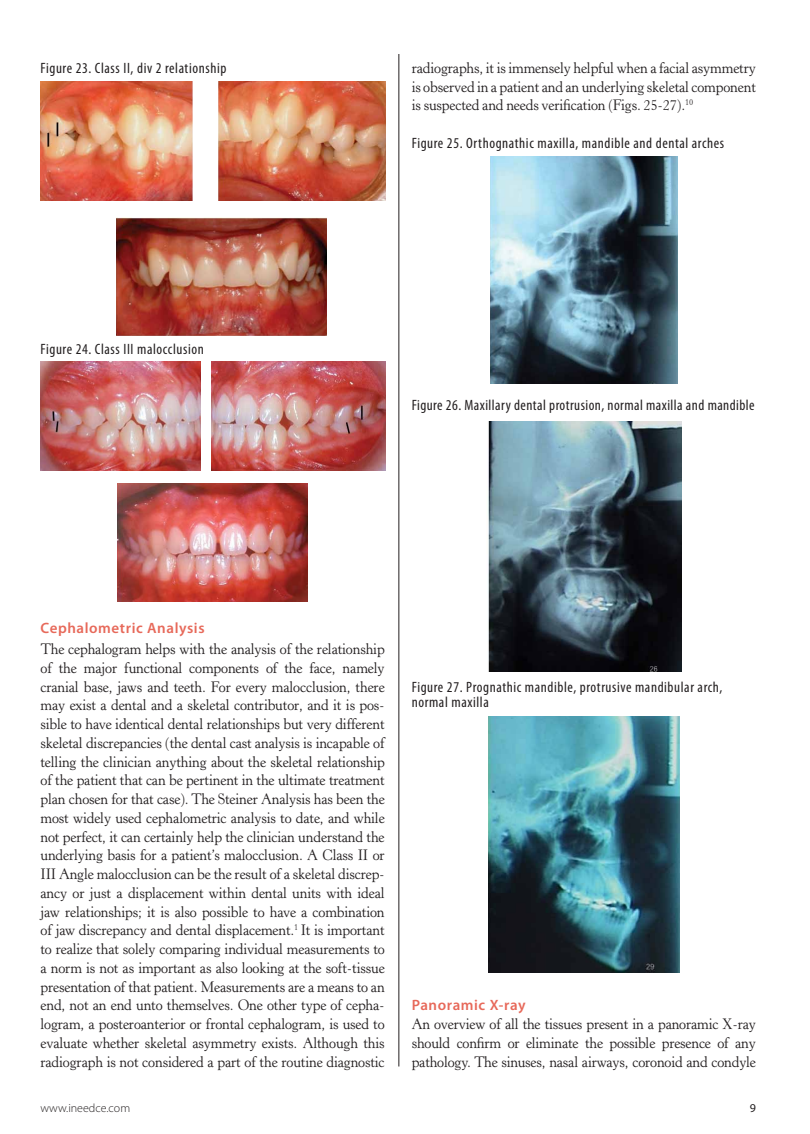
<style>
.page{position:relative;width:810px;height:1134px;background:#fff}
.page>*{position:absolute;margin:0;border:0;box-sizing:border-box;transform-origin:0 0}
.t1{font:15px/18.8px "Horley Old Style MT Std";letter-spacing:-.01em;color:#231f20;text-align:justify;scale:.95 1}
.t2{font:condensed 15px/15px "Myriad Pro";letter-spacing:.04em;color:#231f20}
.t3{font:600 15px "Myriad Pro";letter-spacing:.04em;color:#e7695a}
.t4{font:300 12px "Myriad Pro";color:#231f20}
.t5{font:12px "Myriad Pro";color:#231f20}
</style>
<div class="page">
<hr style="left:399px;top:54px;width:1px;height:1012px;background:#231f20">
<img style="left:40px;top:82px;width:152px;height:118px">
<img style="left:219px;top:82px;width:166px;height:118px">
<img style="left:117px;top:218px;width:209px;height:117px">
<img style="left:40px;top:362px;width:160px;height:108px">
<img style="left:212px;top:362px;width:173px;height:108px">
<img style="left:117px;top:483px;width:191px;height:119px">
<img style="left:490px;top:156px;width:188px;height:228px">
<img style="left:488px;top:422px;width:193px;height:250px">
<img style="left:488px;top:717px;width:191px;height:256px">
<p class="t2" style="left:40px;top:60px;width:187px">Figure 23. Class II, div 2 relationship</p>
<p class="t2" style="left:40px;top:341px;width:165px">Figure 24. Class III malocclusion</p>
<p class="t1" style="left:412px;top:59px;width:364px">radiographs, it is immensely helpful when a facial asymmetry is observed in a patient and an underlying skeletal component is suspected and needs verification (Figs. 25-27).<sup>10</sup></p>
<p class="t2" style="left:412px;top:135px;width:314px">Figure 25. Orthognathic maxilla, mandible and dental arches</p>
<p class="t2" style="left:412px;top:398px;width:344px">Figure 26. Maxillary dental protrusion, normal maxilla and mandible</p>
<p class="t3" style="left:40px;top:618px;width:166px">Cephalometric Analysis</p>
<p class="t1" style="left:40px;top:640px;width:364px">The cephalogram helps with the analysis of the relationship of the major functional components of the face, namely cranial base, jaws and teeth. For every malocclusion, there may exist a dental and a skeletal contributor, and it is pos&shy;sible to have identical dental relationships but very different skeletal discrepancies (the dental cast analysis is incapable of telling the clinician anything about the skeletal relationship of the patient that can be pertinent in the ultimate treatment plan chosen for that case). The Steiner Analysis has been the most widely used cephalometric analysis to date, and while not perfect, it can certainly help the clinician understand the underlying basis for a patient’s malocclusion. A Class II or III Angle malocclusion can be the result of a skeletal discrep&shy;ancy or just a displacement within dental units with ideal jaw relationships; it is also possible to have a combination of jaw discrepancy and dental displacement.<sup>1</sup> It is important to realize that solely comparing individual measurements to a norm is not as important as also looking at the soft-tissue presentation of that patient. Measurements are a means to an end, not an end unto themselves. One other type of cepha&shy;logram, a posteroanterior or frontal cephalogram, is used to evaluate whether skeletal asymmetry exists. Although this radiograph is not considered a part of the routine diagnostic</p>
<p class="t2" style="left:412px;top:679px;width:312px">Figure 27. Prognathic mandible, protrusive mandibular arch, normal maxilla</p>
<p class="t3" style="left:412px;top:996px;width:115px">Panoramic X-ray</p>
<p class="t1" style="left:412px;top:1015px;width:364px">An overview of all the tissues present in a panoramic X-ray should confirm or eliminate the possible presence of any pathology. The sinuses, nasal airways, coronoid and condyle</p>
<p class="t4" style="left:40px;top:1100px;width:91px">www.ineedce.com</p>
<p class="t5" style="left:750px;top:1100px;width:8px">9</p>
</div>
